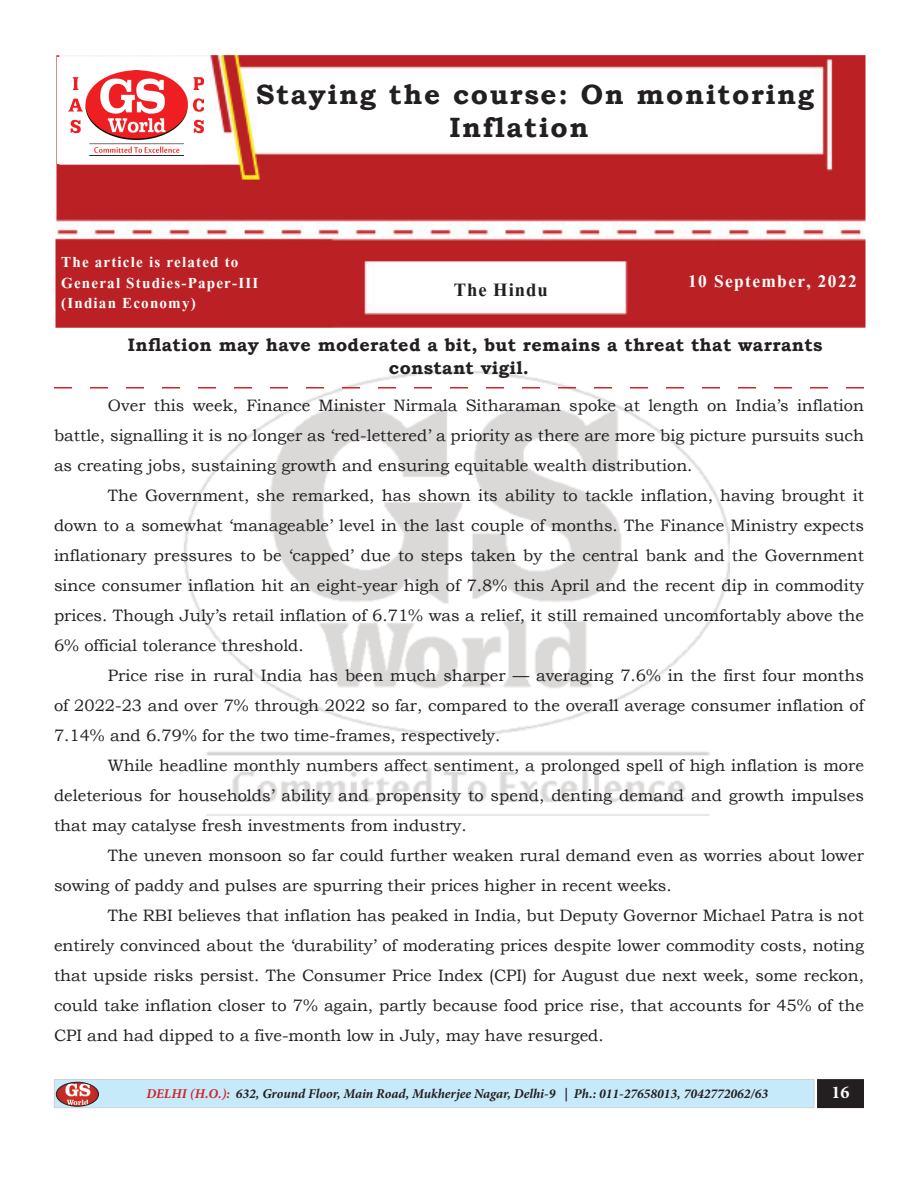
<style>
.page{position:relative;width:918px;height:1188px;background:#fff}
.page>*{position:absolute;margin:0;border:0;box-sizing:border-box;transform-origin:0 0}
.t1{font:700 27.9px/33.2px "Bookman Old Style";letter-spacing:.06em;color:#231f20}
.t2{font:700 24px "Kokila";letter-spacing:.04em;color:#231f20}
.t3{font:700 22.5px "Kokila";letter-spacing:.06em;color:#fff}
.t4{font:700 19.5px/20.4px "Kokila";letter-spacing:.06em;color:#fff}
.t5{font:700 18px/23.5px "Bookman Old Style";letter-spacing:.02em;color:#231f20}
.t6{font:700 18px "Minion Pro";color:#fff}
.t7{font:16.5px/30px "Bookman Old Style";color:#231f20;text-align:justify}
.t8{font:italic 700 13.5px "Minion Pro";color:#231f20}
.s1{color:#d1232a}
</style>
<div class="page">
<img style="left:184px;top:370px;width:545px;height:445px">
<div style="left:54px;top:1079px;width:760px;height:29px;background:#c6eafa;border:1px solid #d1d2d4"></div>
<div style="left:818px;top:1080px;width:45px;height:27px;background:#231f20"></div>
<div style="left:817px;top:1079px;width:47px;height:29px;border:2px solid #231f20"></div>
<img style="left:56px;top:1082px;width:43px;height:24px">
<div style="left:56px;top:1082px;width:43px;height:24px;border:1px solid #231f20;border-radius:50%"></div>
<img style="left:56px;top:55px;width:810px;height:273px">
<svg style="left:54px;top:387px;width:810px;height:1px"></svg>
<div style="left:57px;top:57px;width:149px;height:107px;background:#fff"></div>
<img style="left:69px;top:71px;width:135px;height:82px">
<h1 class="t1" style="left:449px;top:78px;width:366px;text-indent:-193px">Staying the course: On monitoring<br>Inflation</h1>
<p class="t4" style="left:61px;top:254px;width:199px">The article is related to<br>General Studies-Paper-III (Indian Economy)</p>
<h2 class="t2" style="left:454px;top:277px;width:95px">The Hindu</h2>
<h3 class="t3" style="left:688px;top:270px;width:170px">10 September, 2022</h3>
<p class="t5" style="left:389px;top:333px;width:435px;text-indent:-261px">Inflation may have moderated a bit, but remains a threat that warrants constant vigil.</p>
<p class="t7" style="left:54px;top:391px;width:812px;text-indent:54px">Over this week, Finance Minister Nirmala Sitharaman spoke at length on India’s inflation battle, signalling it is no longer as ‘red-lettered’ a priority as there are more big picture pursuits such as creating jobs, sustaining growth and ensuring equitable wealth distribution.</p>
<p class="t7" style="left:54px;top:481px;width:812px;text-indent:54px">The Government, she remarked, has shown its ability to tackle inflation, having brought it down to a somewhat ‘manageable’ level in the last couple of months. The Finance Ministry expects inflationary pressures to be ‘capped’ due to steps taken by the central bank and the Government since consumer inflation hit an eight-year high of 7.8% this April and the recent dip in commodity prices. Though July’s retail inflation of 6.71% was a relief, it still remained uncomfortably above the 6% official tolerance threshold.</p>
<p class="t7" style="left:54px;top:661px;width:812px;text-indent:54px">Price rise in rural India has been much sharper — averaging 7.6% in the first four months of 2022-23 and over 7% through 2022 so far, compared to the overall average consumer inflation of 7.14% and 6.79% for the two time-frames, respectively.</p>
<p class="t7" style="left:54px;top:751px;width:812px;text-indent:54px">While headline monthly numbers affect sentiment, a prolonged spell of high inflation is more deleterious for households’ ability and propensity to spend, denting demand and growth impulses that may catalyse fresh investments from industry.</p>
<p class="t7" style="left:54px;top:841px;width:811px;text-indent:54px">The uneven monsoon so far could further weaken rural demand even as worries about lower sowing of paddy and pulses are spurring their prices higher in recent weeks.</p>
<p class="t7" style="left:54px;top:901px;width:812px;text-indent:54px">The RBI believes that inflation has peaked in India, but Deputy Governor Michael Patra is not entirely convinced about the ‘durability’ of moderating prices despite lower commodity costs, noting that upside risks persist. The Consumer Price Index (CPI) for August due next week, some reckon, could take inflation closer to 7% again, partly because food price rise, that accounts for 45% of the CPI and had dipped to a five-month low in July, may have resurged.</p>
<p class="t8" style="left:146px;top:1085px;width:623px"><span class="s1">DELHI (H.O.):</span> 632, Ground Floor, Main Road, Mukherjee Nagar, Delhi-9 | Ph.: 011-27658013, 7042772062/63</p>
<p class="t6" style="left:832px;top:1079px;width:19px">16</p>
</div>
